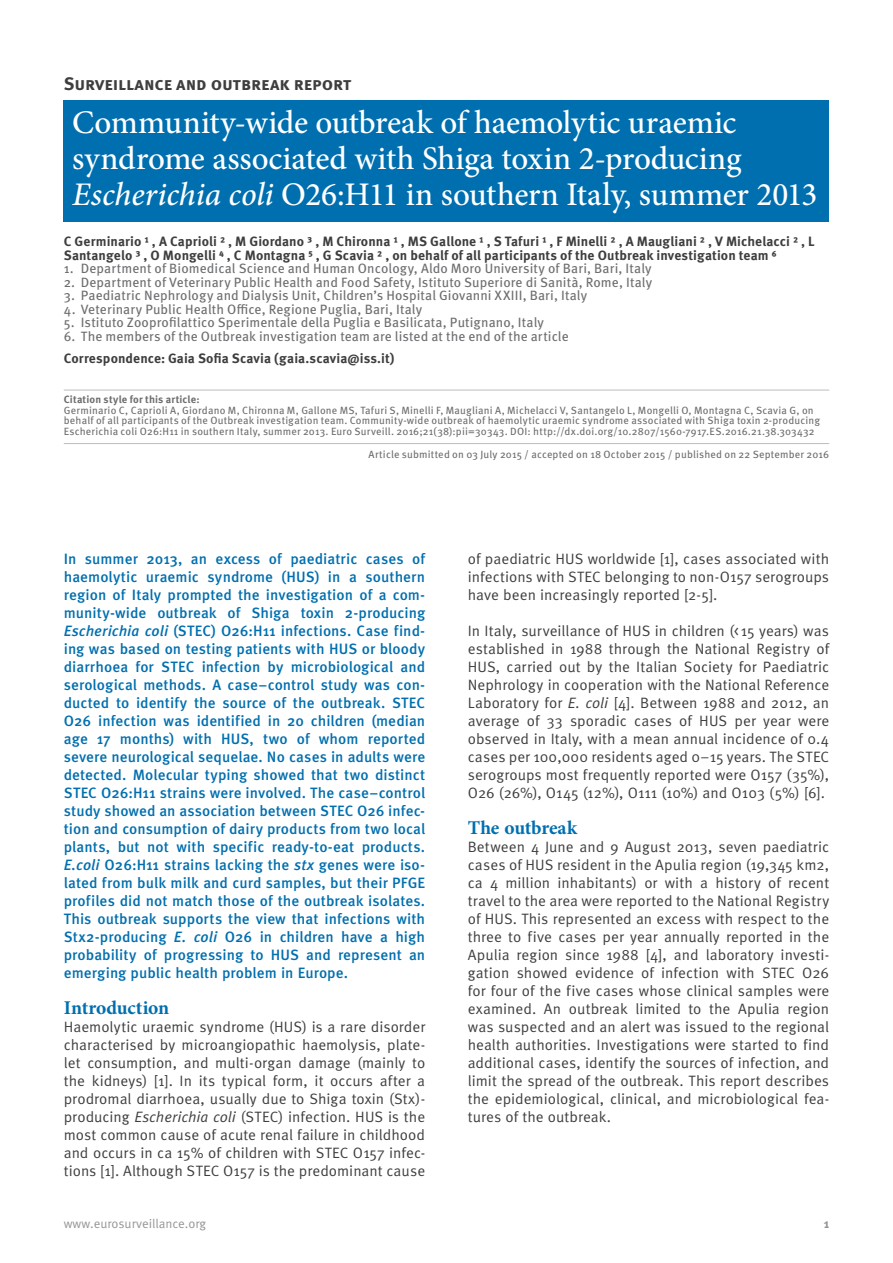
<style>
.page{position:relative;width:893px;height:1263px;background:#fff}
.page>*{position:absolute;margin:0;border:0;box-sizing:border-box;transform-origin:0 0}
.t1{font:500 33px/36px "Minion Pro";letter-spacing:-.01em;color:#fff}
.t2{font:700 19.5px "Minion Pro";letter-spacing:-.01em;color:#006faf}
.t3{font:700 18px "Meta Pro";color:#3e3e3f}
.t4{font:15px/18px "Meta Pro";color:#3e3e3f;text-align:justify}
.t5{font:500 15px/18px "Meta Pro";letter-spacing:.005em;color:#006faf;text-align:justify}
.t6{font:13.5px "Meta Pro";letter-spacing:.01em;color:#6c6d70}
.t7{font:700 13.5px/13.5px "Meta Pro";letter-spacing:.005em;color:#3e3e3f}
.t8{font:12.75px "Meta Pro";color:#939598}
.t9{font:700 12.75px "Meta Pro";color:#939598}
.t10{font:10.5px/10.5px "Meta Pro";letter-spacing:.015em;color:#6c6d70}
.t11{font:700 10.5px "Meta Pro";letter-spacing:.015em;color:#6c6d70}
.s1{font-style:italic}
</style>
<div class="page">
<hr style="left:64px;top:390px;width:765px;height:1px;background:#bcbdc0">
<hr style="left:64px;top:443px;width:765px;height:1px;background:#bcbdc0">
<div style="left:64px;top:100px;width:765px;height:122px;background:#006faf"></div>
<p class="t3" style="left:64px;top:72px;width:289px">Surveillance and outbreak report</p>
<h1 class="t1" style="left:72px;top:104px;width:747px">Community-wide outbreak of haemolytic uraemic syndrome associated with Shiga toxin 2-producing<br><span class="s1">Escherichia coli</span> O26:H11 in southern Italy, summer 2013</h1>
<p class="t7" style="left:64px;top:235px;width:752px">C Germinario ¹ , A Caprioli ² , M Giordano ³ , M Chironna ¹ , MS Gallone ¹ , S Tafuri ¹ , F Minelli ² , A Maugliani ² , V Michelacci ² , L<br>Santangelo ³ , O Mongelli ⁴ , C Montagna ⁵ , G Scavia ² , on behalf of all participants of the Outbreak investigation team ⁶</p>
<p class="t6" style="left:64px;top:260px;width:589px">1. Department of Biomedical Science and Human Oncology, Aldo Moro University of Bari, Bari, Italy</p>
<p class="t6" style="left:64px;top:274px;width:590px">2. Department of Veterinary Public Health and Food Safety, Istituto Superiore di Sanità, Rome, Italy</p>
<p class="t6" style="left:64px;top:287px;width:525px">3. Paediatric Nephrology and Dialysis Unit, Children’s Hospital Giovanni XXIII, Bari, Italy</p>
<p class="t6" style="left:64px;top:301px;width:360px">4. Veterinary Public Health Office, Regione Puglia, Bari, Italy</p>
<p class="t6" style="left:64px;top:314px;width:482px">5. Istituto Zooprofilattico Sperimentale della Puglia e Basilicata, Putignano, Italy</p>
<p class="t6" style="left:64px;top:328px;width:506px">6. The members of the Outbreak investigation team are listed at the end of the article</p>
<p class="t7" style="left:64px;top:352px;width:332px">Correspondence: Gaia Sofia Scavia (gaia.scavia@iss.it)</p>
<p class="t11" style="left:64px;top:393px;width:137px">Citation style for this article:</p>
<p class="t10" style="left:64px;top:405px;width:758px">Germinario C, Caprioli A, Giordano M, Chironna M, Gallone MS, Tafuri S, Minelli F, Maugliani A, Michelacci V, Santangelo L, Mongelli O, Montagna C, Scavia G, on behalf of all participants of the Outbreak investigation team. Community-wide outbreak of haemolytic uraemic syndrome associated with Shiga toxin 2-producing<br>Escherichia coli O26:H11 in southern Italy, summer 2013. Euro Surveill. 2016;21(38):pii=30343. DOI: http://dx.doi.org/10.2807/1560-7917.ES.2016.21.38.303432</p>
<p class="t10" style="left:369px;top:449px;width:462px">Article submitted on 03 July 2015 / accepted on 18 October 2015 / published on 22 September 2016</p>
<p class="t5" style="left:64px;top:550px;width:363px">In summer 2013, an excess of paediatric cases of haemolytic uraemic syndrome (HUS) in a southern region of Italy prompted the investigation of a com&shy;munity-wide outbreak of Shiga toxin 2-producing <span class="s1">Escherichia coli</span> (STEC) O26:H11 infections. Case find&shy;ing was based on testing patients with HUS or bloody diarrhoea for STEC infection by microbiological and serological methods. A case–control study was con&shy;ducted to identify the source of the outbreak. STEC O26 infection was identified in 20 children (median age 17 months) with HUS, two of whom reported severe neurological sequelae. No cases in adults were detected. Molecular typing showed that two distinct STEC O26:H11 strains were involved. The case–control study showed an association between STEC O26 infec&shy;tion and consumption of dairy products from two local plants, but not with specific ready-to-eat products.<br><span class="s1">E.coli</span> O26:H11 strains lacking the <span class="s1">stx</span> genes were iso&shy;lated from bulk milk and curd samples, but their PFGE profiles did not match those of the outbreak isolates.<br>This outbreak supports the view that infections with Stx2-producing <span class="s1">E. coli</span> O26 in children have a high probability of progressing to HUS and represent an emerging public health problem in Europe.</p>
<h2 class="t2" style="left:64px;top:994px;width:107px">Introduction</h2>
<p class="t4" style="left:64px;top:1018px;width:363px">Haemolytic uraemic syndrome (HUS) is a rare disorder characterised by microangiopathic haemolysis, plate&shy;let consumption, and multi-organ damage (mainly to the kidneys) [1]. In its typical form, it occurs after a prodromal diarrhoea, usually due to Shiga toxin (Stx)- producing <span class="s1">Escherichia coli</span> (STEC) infection. HUS is the most common cause of acute renal failure in childhood and occurs in ca 15% of children with STEC O157 infec&shy;tions [1]. Although STEC O157 is the predominant cause</p>
<p class="t4" style="left:468px;top:550px;width:363px">of paediatric HUS worldwide [1], cases associated with infections with STEC belonging to non-O157 serogroups have been increasingly reported [2-5].</p>
<p class="t4" style="left:468px;top:622px;width:363px">In Italy, surveillance of HUS in children (&lt; 15 years) was established in 1988 through the National Registry of HUS, carried out by the Italian Society for Paediatric Nephrology in cooperation with the National Reference Laboratory for <span class="s1">E. coli</span> [4]. Between 1988 and 2012, an average of 33 sporadic cases of HUS per year were observed in Italy, with a mean annual incidence of 0.4 cases per 100,000 residents aged 0–15 years. The STEC serogroups most frequently reported were O157 (35%), O26 (26%), O145 (12%), O111 (10%) and O103 (5%) [6].</p>
<h2 class="t2" style="left:468px;top:814px;width:111px">The outbreak</h2>
<p class="t4" style="left:468px;top:838px;width:363px">Between 4 June and 9 August 2013, seven paediatric cases of HUS resident in the Apulia region (19,345 km2, ca 4 million inhabitants) or with a history of recent travel to the area were reported to the National Registry of HUS. This represented an excess with respect to the three to five cases per year annually reported in the Apulia region since 1988 [4], and laboratory investi&shy;gation showed evidence of infection with STEC O26 for four of the five cases whose clinical samples were examined. An outbreak limited to the Apulia region was suspected and an alert was issued to the regional health authorities. Investigations were started to find additional cases, identify the sources of infection, and limit the spread of the outbreak. This report describes the epidemiological, clinical, and microbiological fea&shy;tures of the outbreak.</p>
<p class="t8" style="left:64px;top:1215px;width:144px">www.eurosurveillance.org</p>
<p class="t9" style="left:824px;top:1215px;width:7px">1</p>
</div>
